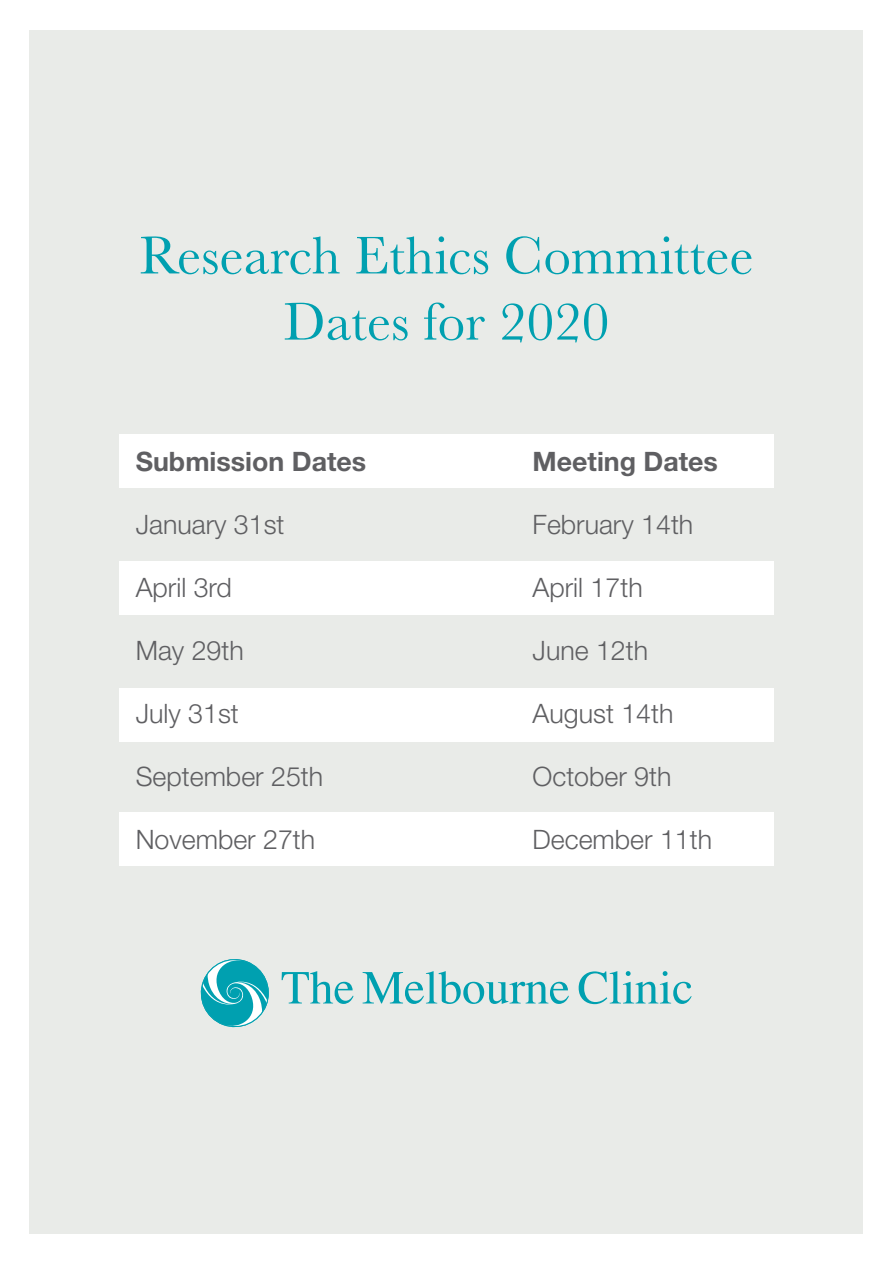
<style>
.page{position:relative;width:893px;height:1263px;background:#fff}
.page>*{position:absolute;margin:0;border:0;box-sizing:border-box;transform-origin:0 0}
.t1{font:55.05px/66.2px "Baskerville MT Std";color:#00a0b0;text-align:center}
.t2{font:300 26.7px "Helvetica Neue LT Std";color:#5f5f62}
.t3{font:700 26.7px "Helvetica Neue LT Std";color:#5f5f62}
</style>
<div class="page">
<div style="left:30px;top:30px;width:833px;height:1203px;background:#e9ebe8"></div>
<div style="left:119px;top:812px;width:655px;height:54px;background:#fff"></div>
<div style="left:119px;top:688px;width:655px;height:54px;background:#fff"></div>
<div style="left:119px;top:561px;width:655px;height:54px;background:#fff"></div>
<div style="left:119px;top:434px;width:655px;height:53px;background:#fff"></div>
<svg style="left:200px;top:959px;width:69px;height:69px"></svg>
<svg style="left:282px;top:971px;width:72px;height:33px"></svg>
<svg style="left:363px;top:971px;width:206px;height:33px"></svg>
<svg style="left:579px;top:971px;width:113px;height:33px"></svg>
<h1 class="t1" style="left:139px;top:223px;width:616px">Research Ethics Committee<br>Dates for 2020</h1>
<p class="t3" style="left:136px;top:445px;width:232px">Submission Dates</p>
<p class="t3" style="left:533px;top:445px;width:187px">Meeting Dates</p>
<p class="t2" style="left:136px;top:508px;width:150px">January 31st</p>
<p class="t2" style="left:533px;top:508px;width:162px">February 14th</p>
<p class="t2" style="left:136px;top:571px;width:98px">April 3rd</p>
<p class="t2" style="left:533px;top:571px;width:112px">April 17th</p>
<p class="t2" style="left:136px;top:634px;width:110px">May 29th</p>
<p class="t2" style="left:533px;top:634px;width:117px">June 12th</p>
<p class="t2" style="left:136px;top:697px;width:105px">July 31st</p>
<p class="t2" style="left:533px;top:697px;width:142px">August 14th</p>
<p class="t2" style="left:136px;top:760px;width:189px">September 25th</p>
<p class="t2" style="left:533px;top:760px;width:140px">October 9th</p>
<p class="t2" style="left:136px;top:823px;width:181px">November 27th</p>
<p class="t2" style="left:533px;top:823px;width:181px">December 11th</p>
</div>
